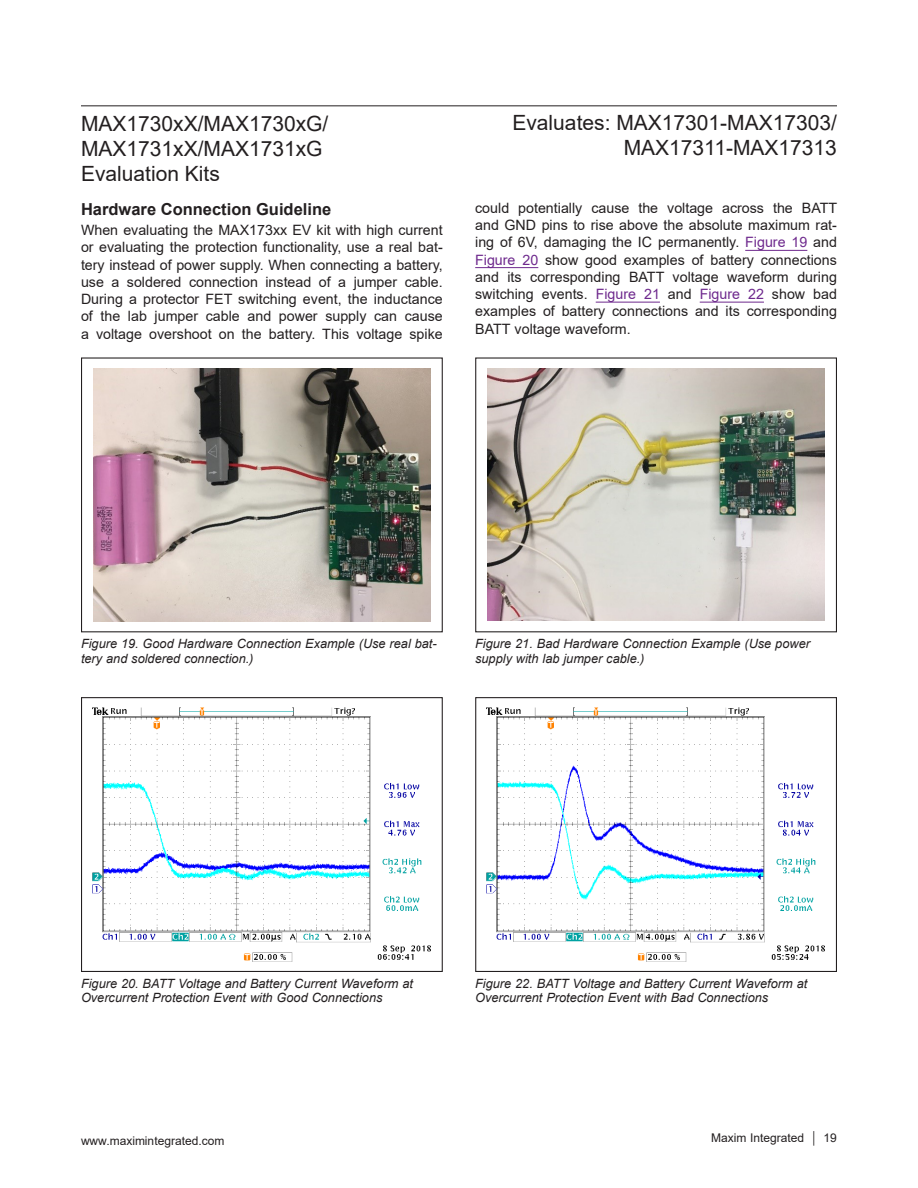
<style>
.page{position:relative;width:918px;height:1188px;background:#fff}
.page>*{position:absolute;margin:0;border:0;box-sizing:border-box;transform-origin:0 0}
.t1{font:21px/25.2px "Arial";color:#231f20;text-align:right}
.t2{font:700 16.5px "Arial";color:#231f20}
.t3{font:14.25px/17.2px "Arial";color:#231f20;text-align:justify}
.t4{font:italic 12.75px/14.4px "Arial";color:#231f20}
.t5{font:12px "Arial";color:#231f20}
.s1{color:#6e298d}
</style>
<div class="page">
<hr style="left:81px;top:105px;width:756px;height:1px;background:#231f20">
<hr style="left:745px;top:250px;width:62px;height:1px;background:#6e298d">
<hr style="left:475px;top:267px;width:63px;height:1px;background:#6e298d">
<hr style="left:596px;top:302px;width:64px;height:1px;background:#6e298d">
<hr style="left:700px;top:302px;width:64px;height:1px;background:#6e298d">
<img style="left:94px;top:369px;width:336px;height:252px">
<div style="left:81px;top:357px;width:362px;height:275px;border:1px solid #231f20"></div>
<img style="left:488px;top:369px;width:336px;height:252px">
<div style="left:475px;top:357px;width:362px;height:275px;border:1px solid #231f20"></div>
<img style="left:93px;top:708px;width:338px;height:253px">
<div style="left:81px;top:697px;width:362px;height:275px;border:1px solid #231f20"></div>
<img style="left:487px;top:708px;width:338px;height:253px">
<div style="left:475px;top:697px;width:362px;height:275px;border:1px solid #231f20"></div>
<h1 class="t1" style="left:81px;top:110px;width:249px;text-align:left">MAX1730xX/MAX1730xG/<br>MAX1731xX/MAX1731xG<br>Evaluation Kits</h1>
<p class="t2" style="left:81px;top:197px;width:252px">Hardware Connection Guideline</p>
<p class="t3" style="left:81px;top:221px;width:363px">When evaluating the MAX173xx EV kit with high current or evaluating the protection functionality, use a real bat&shy;tery instead of power supply. When connecting a battery, use a soldered connection instead of a jumper cable.<br>During a protector FET switching event, the inductance of the lab jumper cable and power supply can cause a voltage overshoot on the battery. This voltage spike</p>
<h1 class="t1" style="left:512px;top:109px;width:326px">Evaluates: MAX17301-MAX17303/<br>MAX17311-MAX17313</h1>
<p class="t3" style="left:475px;top:199px;width:364px">could potentially cause the voltage across the BATT and GND pins to rise above the absolute maximum rat&shy;ing of 6V, damaging the IC permanently. <span class="s1">Figure 19</span> and <span class="s1">Figure 20</span> show good examples of battery connections and its corresponding BATT voltage waveform during switching events. <span class="s1">Figure 21</span> and <span class="s1">Figure 22</span> show bad examples of battery connections and its corresponding BATT voltage waveform.</p>
<p class="t4" style="left:81px;top:637px;width:357px">Figure 19. Good Hardware Connection Example (Use real bat&shy;tery and soldered connection.)</p>
<p class="t4" style="left:475px;top:637px;width:336px">Figure 21. Bad Hardware Connection Example (Use power supply with lab jumper cable.)</p>
<p class="t4" style="left:81px;top:977px;width:334px">Figure 20. BATT Voltage and Battery Current Waveform at<br>Overcurrent Protection Event with Good Connections</p>
<p class="t4" style="left:475px;top:977px;width:334px">Figure 22. BATT Voltage and Battery Current Waveform at<br>Overcurrent Protection Event with Bad Connections</p>
<p class="t5" style="left:81px;top:1132px;width:145px">www.maximintegrated.com</p>
<p class="t5" style="left:711px;top:1129px;width:127px">Maxim Integrated │ 19</p>
</div>
